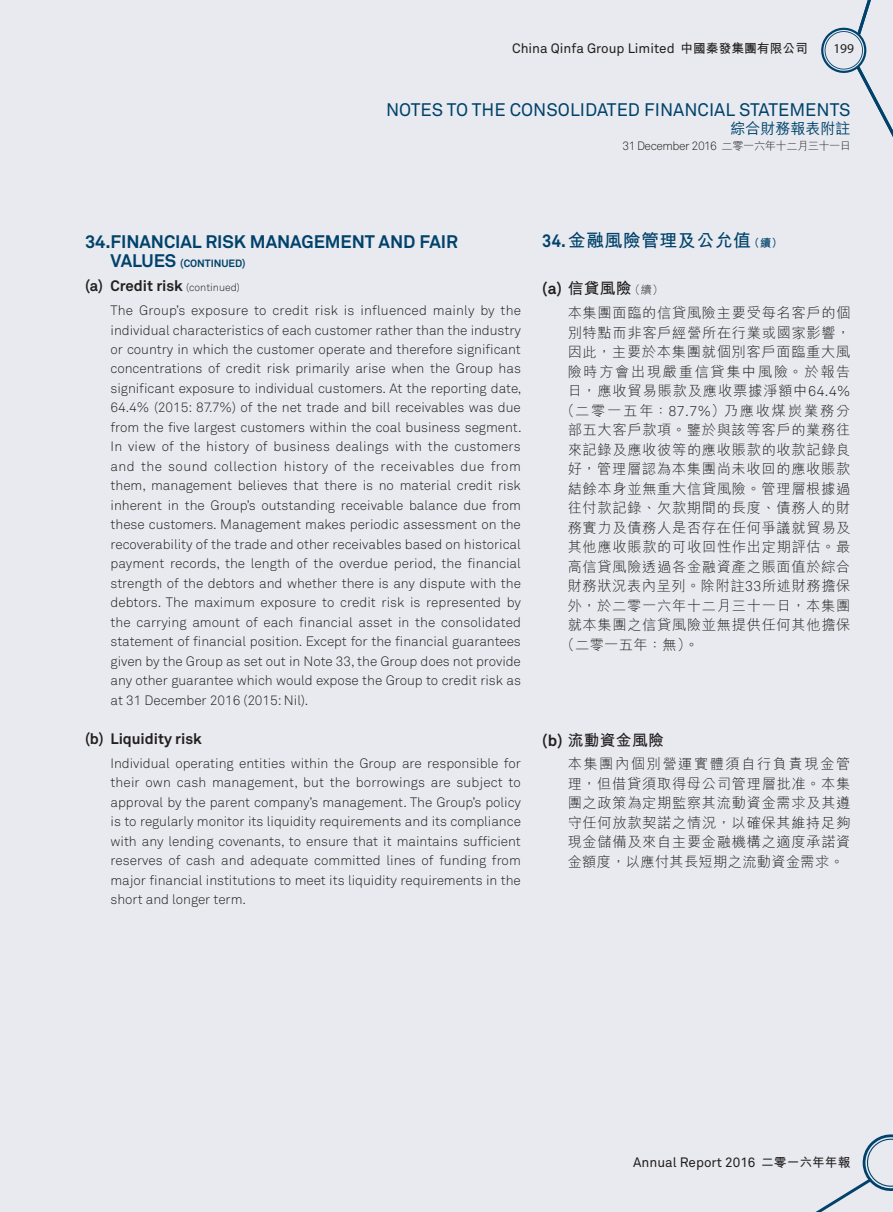
<style>
.page{position:relative;width:893px;height:1212px;background:#e8eaef}
.page>*{position:absolute;margin:0;border:0;box-sizing:border-box;transform-origin:0 0}
.t1{font:18px "Akkurat Pro";color:#00426b}
.t2{font:700 18px "Akkurat Pro";letter-spacing:-.005em;color:#00426b}
.t3{font:700 18px "M Hei HK";letter-spacing:.02em;color:#00426b}
.t4{font:700 15.75px "M Hei HK";letter-spacing:.02em;color:#231f20}
.t5{font:700 15px "Akkurat Pro";letter-spacing:-.005em;color:#231f20}
.t6{font:500 15px "M Hei HK";color:#00426b}
.t7{font:300 14.25px/19.5px "M Hei HK";letter-spacing:.05em;color:#231f20;text-align:justify}
.t8{font:300 14.25px "M Hei HK";letter-spacing:.125em;color:#231f20}
.t9{font:300 14.25px "M Hei HK";letter-spacing:.115em;color:#231f20}
.t10{font:13.5px/19.5px "Akkurat Light Pro";letter-spacing:-.005em;color:#231f20;text-align:justify}
.t11{font:13.5px "Akkurat Pro";color:#231f20}
.t12{font:13.5px "Myriad Pro";color:#231f20}
.t13{font:12px "Akkurat Light Pro";letter-spacing:-.04em;color:#231f20}
.t14{font:700 10.5px "Akkurat Pro";color:#00426b}
.s1{font-family:"M Hei HK";font-weight:700;font-size:12.75px}
.s2{font-family:"M Hei HK";font-weight:300;font-size:11.25px}
.s3{font-family:"Akkurat Light Pro";font-weight:400;font-size:10.5px}
.s4{font-family:"Akkurat Pro"}
.s5{font-size:11.25px}
.s6{font-weight:300;font-size:11.25px}
.s7{font-family:"Akkurat Light Pro";font-weight:400}
</style>
<div class="page">
<svg style="left:821px;top:0;width:72px;height:137px"></svg>
<svg style="left:815px;top:1134px;width:78px;height:78px"></svg>
<p class="t11" style="left:512px;top:40px;width:297px">CHINA QINFA GROUP LIMITED <span class="s1">中國秦發集團有限公司</span></p>
<p class="t12" style="left:833px;top:40px;width:22px">199</p>
<h1 class="t1" style="left:386px;top:99px;width:287px">NOTES TO THE CON SOLIDATED FINANC</h1>
<h1 class="t1" style="left:709px;top:99px;width:143px">IAL STATEMENTS</h1>
<p class="t6" style="left:730px;top:117px;width:121px">綜合財務報表附註</p>
<p class="t13" style="left:622px;top:139px;width:230px">31 December 2016 <span class="s2">二零一六年十二月三十一日</span></p>
<h1 class="t2" style="left:85px;top:230px;width:47px">34.FINANCIAL</h1>
<h1 class="t2" style="left:205px;top:230px;width:11px">RISK</h1>
<h1 class="t2" style="left:250px;top:230px;width:29px">MANAGE</h1>
<h1 class="t2" style="left:325px;top:230px;width:28px">MENT</h1>
<h1 class="t2" style="left:379px;top:230px;width:14px">AND</h1>
<h1 class="t2" style="left:419px;top:230px;width:11px">FAIR</h1>
<h1 class="t2" style="left:111px;top:250px;width:12px">VALUES</h1>
<p class="t14" style="left:180px;top:257px;width:11px">(CONTINUED</p>
<p class="t14" style="left:242px;top:257px;width:5px">)</p>
<p class="t5" style="left:85px;top:277px;width:156px">(A) CREDIT RISK <span class="s3">(continued)</span></p>
<p class="t10" style="left:111px;top:301px;width:413px">The Group’s exposure to credit risk is influenced mainly by the individual characteristics of each customer rather than the industry or country in which the customer operate and therefore significant concentrations of credit risk primarily arise when the Group has significant exposure to individual customers. At the reporting date, 64.4% (2015: 87.7%) of the net trade and bill receivables was due from the five largest customers within the coal business segment.<br>In view of the history of business dealings with the customers and the sound collection history of the receivables due from them, management believes that there is no material credit risk inherent in the Group’s outstanding receivable balance due from these customers. M anagement makes periodic assessment on the recoverability of the trade and other receivables based on historical payment records, the length of the overdue period, the financial strength of the debtors and whether there is any dispute with the debtors. The maximum exposure to credit risk is represented by the carrying amount of each financial asset in the consolidated statement of financial position. Except for the financial guarantees given by the Group as set out in Note 33, the Group does not provide any other guarantee which would expose the Group to credit risk as at 31 December 2016 (2015: N il).</p>
<p class="t5" style="left:85px;top:729px;width:118px">(B) LIQUIDITY RISK</p>
<p class="t10" style="left:111px;top:753px;width:412px">Individual operating entities within the Group are responsible for their own cash management, but the borrowings are subject to approval by the parent company’s management. The Group’s policy is to regularly monitor its liquidity requirements and its compliance with any lending covenants, to ensure that it maintains sufficient reserves of cash and adequate committed lines of funding from major financial institutions to meet its liquidity requirements in the short and longer term.</p>
<h1 class="t3" style="left:542px;top:227px;width:242px"><span class="s4">34.</span>金融風險管理及公允值<span class="s5">（續）</span></h1>
<p class="t4" style="left:542px;top:277px;width:123px"><span class="s4">(A)</span> 信貸風險<span class="s6">（續）</span></p>
<p class="t7" style="left:568px;top:303px;width:284px">本集團面臨的信貸風險主要受每名客戶的個</p>
<p class="t7" style="left:568px;top:322px;width:284px">別特點而非客戶經營所在行業或國家影響，</p>
<p class="t7" style="left:568px;top:342px;width:284px">因此，主要於本集團就個別客戶面臨重大風</p>
<p class="t9" style="left:568px;top:361px;width:284px">險時方會出現嚴重信貸集中風險。於報告</p>
<p class="t7" style="left:568px;top:381px;width:284px">日，應收貿易賬款及應收票據淨額中<span class="s7">64.4%</span></p>
<p class="t8" style="left:561px;top:400px;width:291px">（二零一五年：<span class="s7">87.7%</span>）乃應收煤炭業務分</p>
<p class="t7" style="left:568px;top:420px;width:284px">部五大客戶款項。鑒於與該等客戶的業務往</p>
<p class="t7" style="left:568px;top:439px;width:284px">來記錄及應收彼等的應收賬款的收款記錄良</p>
<p class="t7" style="left:568px;top:459px;width:284px">好，管理層認為本集團尚未收回的應收賬款</p>
<p class="t7" style="left:568px;top:478px;width:284px">結餘本身並無重大信貸風險。管理層根據過</p>
<p class="t7" style="left:568px;top:498px;width:284px">往付款記錄、欠款期間的長度、債務人的財</p>
<p class="t7" style="left:568px;top:517px;width:284px">務實力及債務人是否存在任何爭議就貿易及</p>
<p class="t7" style="left:568px;top:537px;width:284px">其他應收賬款的可收回性作出定期評估。最</p>
<p class="t7" style="left:568px;top:556px;width:284px">高信貸風險透過各金融資產之賬面值於綜合</p>
<p class="t7" style="left:568px;top:576px;width:284px">財務狀況表內呈列。除附註<span class="s7">33</span>所述財務擔保</p>
<p class="t7" style="left:568px;top:595px;width:284px">外，於二零一六年十二月三十一日，本集團</p>
<p class="t7" style="left:568px;top:614px;width:284px">就本集團之信貸風險並無提供任何其他擔保</p>
<p class="t7" style="left:561px;top:634px;width:140px">（二零一五年：無）。</p>
<p class="t4" style="left:542px;top:728px;width:123px"><span class="s4">(B)</span> 流動資金風險</p>
<p class="t7" style="left:568px;top:754px;width:284px">本集團內個別營運實體須自行負責現金管理，但借貸須取得母公司管理層批准。本集團之政策為定期監察其流動資金需求及其遵守任何放款契諾之情況，以確保其維持足夠現金儲備及來自主要金融機構之適度承諾資金額度，以應付其長短期之流動資金需求。</p>
<p class="t11" style="left:633px;top:1154px;width:219px">ANNUAL REPORT 2016 <span class="s1">二零一六年年報</span></p>
</div>
